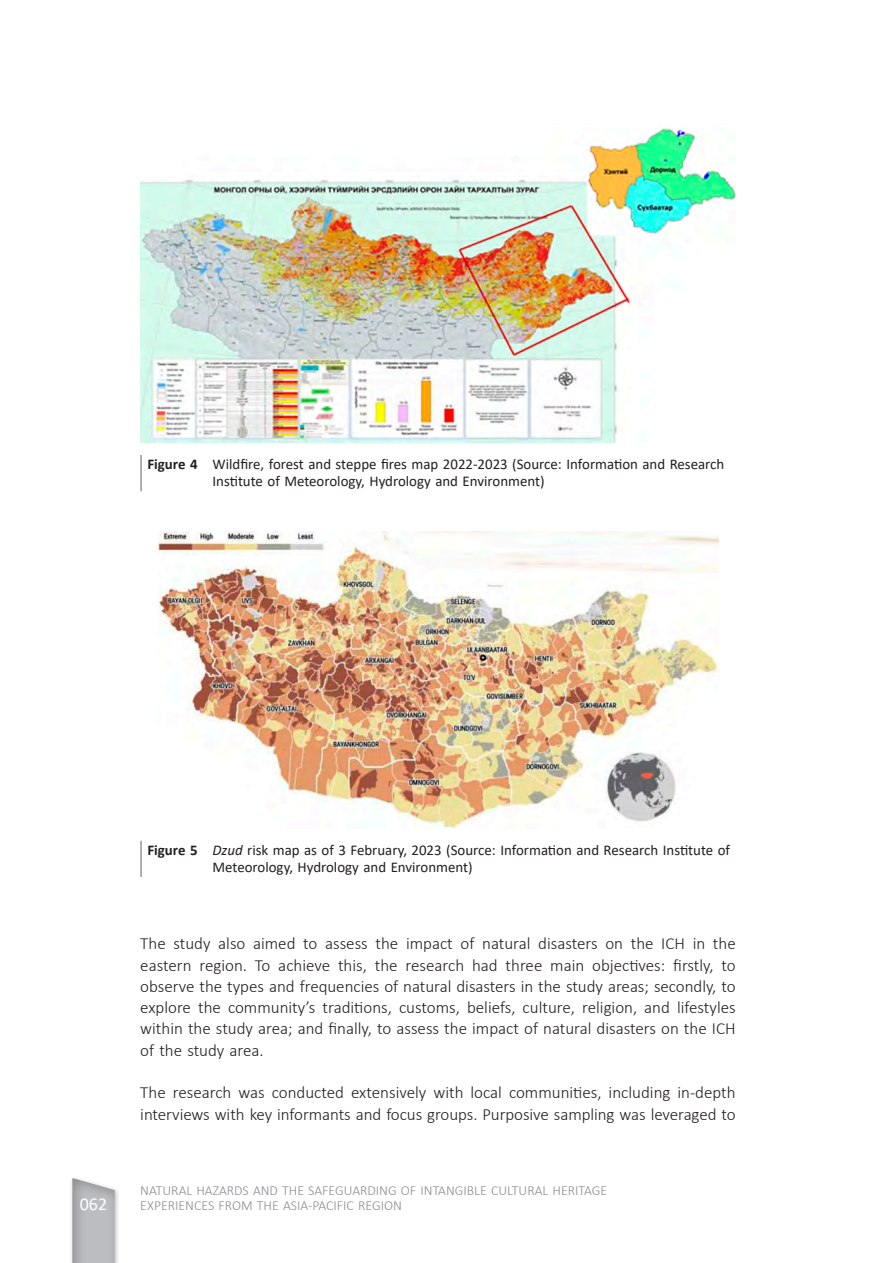
<style>
.page{position:relative;width:893px;height:1263px;background:#fff}
.page>*{position:absolute;margin:0;border:0;box-sizing:border-box;transform-origin:0 0}
.t1{font:18px "Calibri";color:#fff}
.t2{font:300 16.95px/21.3px "Calibri";color:#231f20;text-align:justify}
.t3{font:14.85px/17px "Calibri";color:#231f20}
.t4{font:300 13.8px/15.9px "Calibri";color:#8a8c8f}
.s1{font-weight:700}
.s2{font-style:italic}
</style>
<div class="page">
<div style="left:58px;top:1167px;width:69px;height:96px;background:#231f20;opacity:.3"></div>
<img style="left:140px;top:128px;width:596px;height:314px">
<hr style="left:140px;top:455px;width:2px;height:36px;background:#939598">
<img style="left:157px;top:531px;width:562px;height:297px">
<hr style="left:140px;top:841px;width:2px;height:36px;background:#939598">
<p class="t3" style="left:212px;top:455px;width:513px;text-indent:-65px"><span class="s1">Figure 4</span> Wildfire, forest and steppe fires map 2022-2023 (Source: Information and Research<br>Institute of Meteorology, Hydrology and Environment)</p>
<p class="t1" style="left:80px;top:1191px;width:29px">062</p>
<p class="t3" style="left:212px;top:841px;width:519px;text-indent:-65px"><span class="s1">Figure 5</span> <span class="s2">Dzud</span> risk map as of 3 February, 2023 (Source: Information and Research Institute of<br>Meteorology, Hydrology and Environment)</p>
<p class="t2" style="left:140px;top:933px;width:597px">The study also aimed to assess the impact of natural disasters on the ICH in the eastern region. To achieve this, the research had three main objectives: firstly, to observe the types and frequencies of natural disasters in the study areas; secondly, to explore the community’s traditions, customs, beliefs, culture, religion, and lifestyles within the study area; and finally, to assess the impact of natural disasters on the ICH of the study area.</p>
<p class="t2" style="left:140px;top:1082px;width:597px">The research was conducted extensively with local communities, including in-depth interviews with key informants and focus groups. Purposive sampling was leveraged to</p>
<p class="t4" style="left:140px;top:1182px;width:468px">NATURAL HAZARDS AND THE SAFEGUARDING OF INTANGIBLE CULTURAL HERITAGE<br>EXPERIENCES FROM THE ASIA-PACIFIC REGION</p>
</div>
